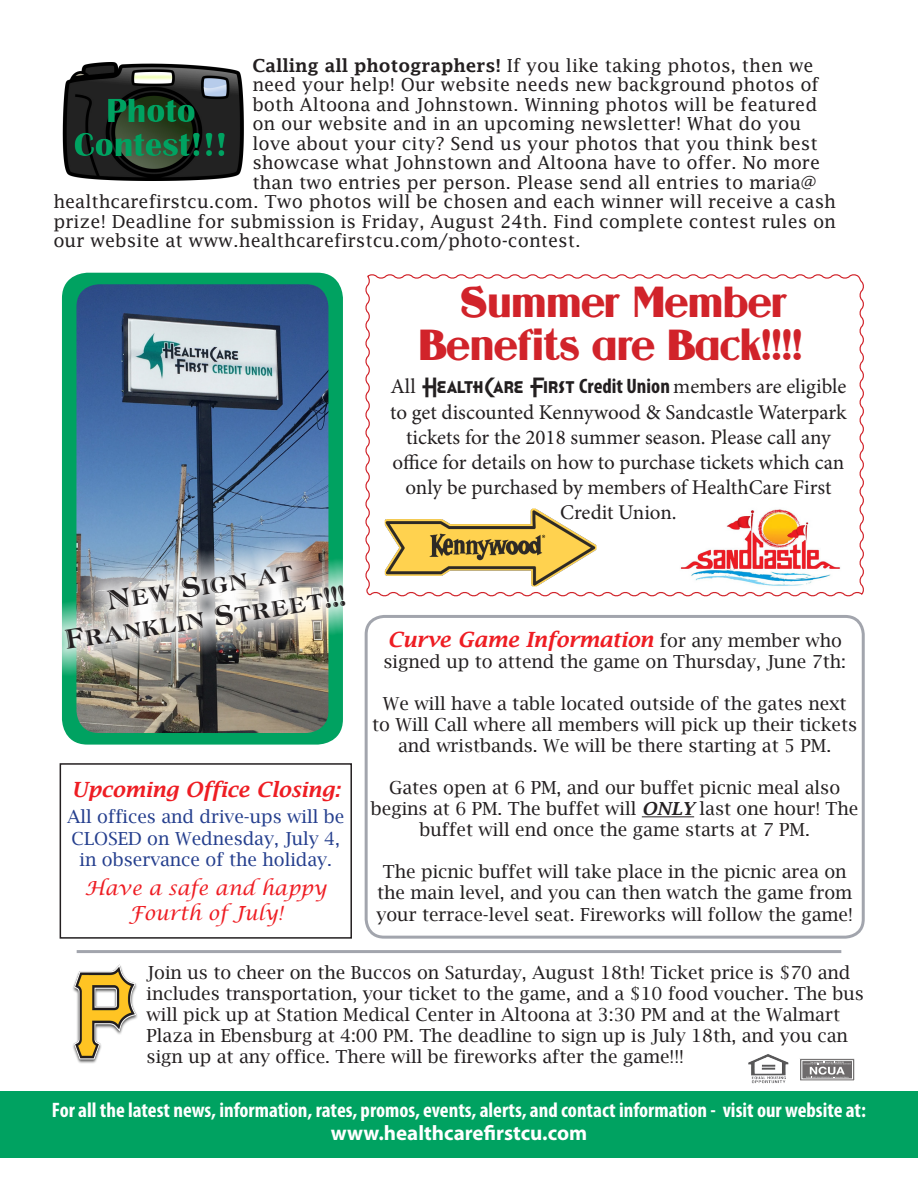
<style>
.page{position:relative;width:918px;height:1188px;background:#fff}
.page>*{position:absolute;margin:0;border:0;box-sizing:border-box;transform-origin:0 0}
.t1{font:36px/43.2px "Guanine";color:#d1232a}
.t2{font:700 34.5px/34.5px "Britannic";color:#00a261;text-align:center}
.t3{font:27px/32.4px "Atlantic Inline";color:#231f20;text-align:center}
.t4{font:21px/25.2px "Minion Pro";color:#231f20;text-align:center}
.Body_4{font:700 condensed 21px "Myriad Pro";color:#fff}
.t5{font:italic 600 21px "Lucida Bright";color:#ee1d23}
.t6{font:700 21px "Myriad Pro";color:#fff}
.t7{font:italic 19.5px/25.5px "Lucida Calligraphy";color:#ee1d23;text-align:center}
.t8{font:18px/21px "Lucida Bright";color:#231f20;text-align:center}
.t9{font:18px "Lucida Fax";color:#231f20}
.t10{font:18px/21.6px "Lucida Bright";color:#253f8e;text-align:center}
.s1{font-weight:600}
.s2{font-family:"Honest Johns"}
.s3{font-family:"Myriad Pro";font-weight:700;font-stretch:condensed}
.s4{font-weight:400;font-style:normal;font-size:18px;color:#231f20}
.s5{font-weight:600;font-style:italic}
</style>
<div class="page">
<div style="left:60px;top:763px;width:292px;height:176px;border:2px solid #231f20"></div>
<div style="left:365px;top:615px;width:500px;height:324px;border:3px solid #a2a5ad;border-radius:18px"></div>
<div style="left:0;top:1091px;width:918px;height:66px;background:#00a261"></div>
<img style="left:748px;top:1054px;width:41px;height:29px">
<div style="left:800px;top:1059px;width:55px;height:22px;background:#d0d0d0"></div>
<div style="left:799px;top:1059px;width:56px;height:22px;border:1px solid #fff"></div>
<div style="left:802px;top:1060px;width:51px;height:19px;border:1px solid #fff"></div>
<svg style="left:804px;top:1062px;width:47px;height:16px"></svg>
<img style="left:62px;top:63px;width:181px;height:118px">
<div style="left:68px;top:90px;width:199px;height:80px;background:#fff;opacity:.75"></div>
<img style="left:73px;top:964px;width:64px;height:99px">
<div style="left:62px;top:273px;width:281px;height:472px;background:#00a261;border-radius:26px"></div>
<img style="left:76px;top:284px;width:252px;height:449px">
<img style="left:62px;top:522px;width:316px;height:160px">
<svg style="left:364px;top:274px;width:500px;height:324px"></svg>
<hr style="left:642px;top:816px;width:52px;height:1px;background:#231f20">
<hr style="left:77px;top:950px;width:764px;height:3px;background:#a2a5ad">
<p class="t9" style="left:252px;top:55px;width:563px"><span class="s1">Calling all photographers!</span> If you like taking photos, then we</p>
<p class="t9" style="left:252px;top:74px;width:568px">need your help! Our website needs new background photos of</p>
<p class="t9" style="left:252px;top:94px;width:566px">both Altoona and Johnstown. Winning photos will be featured</p>
<p class="t9" style="left:252px;top:113px;width:551px">on our website and in an upcoming newsletter! What do you</p>
<p class="t9" style="left:252px;top:133px;width:567px">love about your city? Send us your photos that you think best</p>
<p class="t9" style="left:252px;top:152px;width:569px">showcase what Johnstown and Altoona have to offer. No more</p>
<p class="t9" style="left:252px;top:172px;width:566px">than two entries per person. Please send all entries to maria@</p>
<p class="t9" style="left:53px;top:191px;width:784px">healthcarefirstcu.com. Two photos will be chosen and each winner will receive a cash</p>
<p class="t9" style="left:53px;top:211px;width:784px">prize! Deadline for submission is Friday, August 24th. Find complete contest rules on</p>
<p class="t9" style="left:53px;top:230px;width:529px">our website at www.healthcarefirstcu.com/photo-contest.</p>
<h2 class="t2" style="left:74px;top:93px;width:156px">Photo<br>Contest!!!</h2>
<p class="t3" style="left:57px;top:591px;width:286px;rotate:-9deg">New Sign at<br>Franklin Street!!!</p>
<p class="t5" style="left:71px;top:778px;width:270px">Upcoming Office Closing:</p>
<p class="t10" style="left:67px;top:806px;width:279px">All offices and drive-ups will be<br>CLOSED on Wednesday, July 4, in observance of the holiday.</p>
<p class="t7" style="left:85px;top:876px;width:243px">Have a safe and happy<br>Fourth of July!</p>
<p class="t1" style="left:419px;top:281px;width:385px;text-indent:41px">Summer Member<br>Benefits are Back!!!!</p>
<p class="t4" style="left:390px;top:374px;width:458px">All <span class="s2">HealthCare First</span> <span class="s3">Credit Union</span> members are eligible to get discounted Kennywood &amp; Sandcastle Waterpark tickets for the 2018 summer season. Please call any office for details on how to purchase tickets which can only be purchased by members of HealthCare First Credit Union.</p>
<p class="t5" style="left:387px;top:628px;width:456px">Curve Game Information <span class="s4">for any member who</span></p>
<p class="t8" style="left:384px;top:651px;width:464px">signed up to attend the game on Thursday, June 7th:</p>
<p class="t8" style="left:372px;top:693px;width:487px">We will have a table located outside of the gates next to Will Call where all members will pick up their tickets and wristbands. We will be there starting at 5 PM.</p>
<p class="t8" style="left:371px;top:777px;width:489px">Gates open at 6 PM, and our buffet picnic meal also begins at 6 PM. The buffet will <span class="s5">ONLY</span> last one hour! The buffet will end once the game starts at 7 PM.</p>
<p class="t8" style="left:377px;top:861px;width:478px">The picnic buffet will take place in the picnic area on the main level, and you can then watch the game from your terrace-level seat. Fireworks will follow the game!</p>
<p class="t8" style="left:147px;top:962px;width:719px;text-align:left">Join us to cheer on the Buccos on Saturday, August 18th! Ticket price is $70 and includes transportation, your ticket to the game, and a $10 food voucher. The bus will pick up at Station Medical Center in Altoona at 3:30 PM and at the Walmart Plaza in Ebensburg at 4:00 PM. The deadline to sign up is July 18th, and you can sign up at any office. There will be fireworks after the game!!!</p>
<p class="Body_4" style="left:52px;top:1097px;width:816px">For all the latest news, information, rates, promos, events, alerts, and contact information - visit our website at:</p>
<p class="t6" style="left:331px;top:1119px;width:258px">www.healthcarefirstcu.com</p>
</div>
